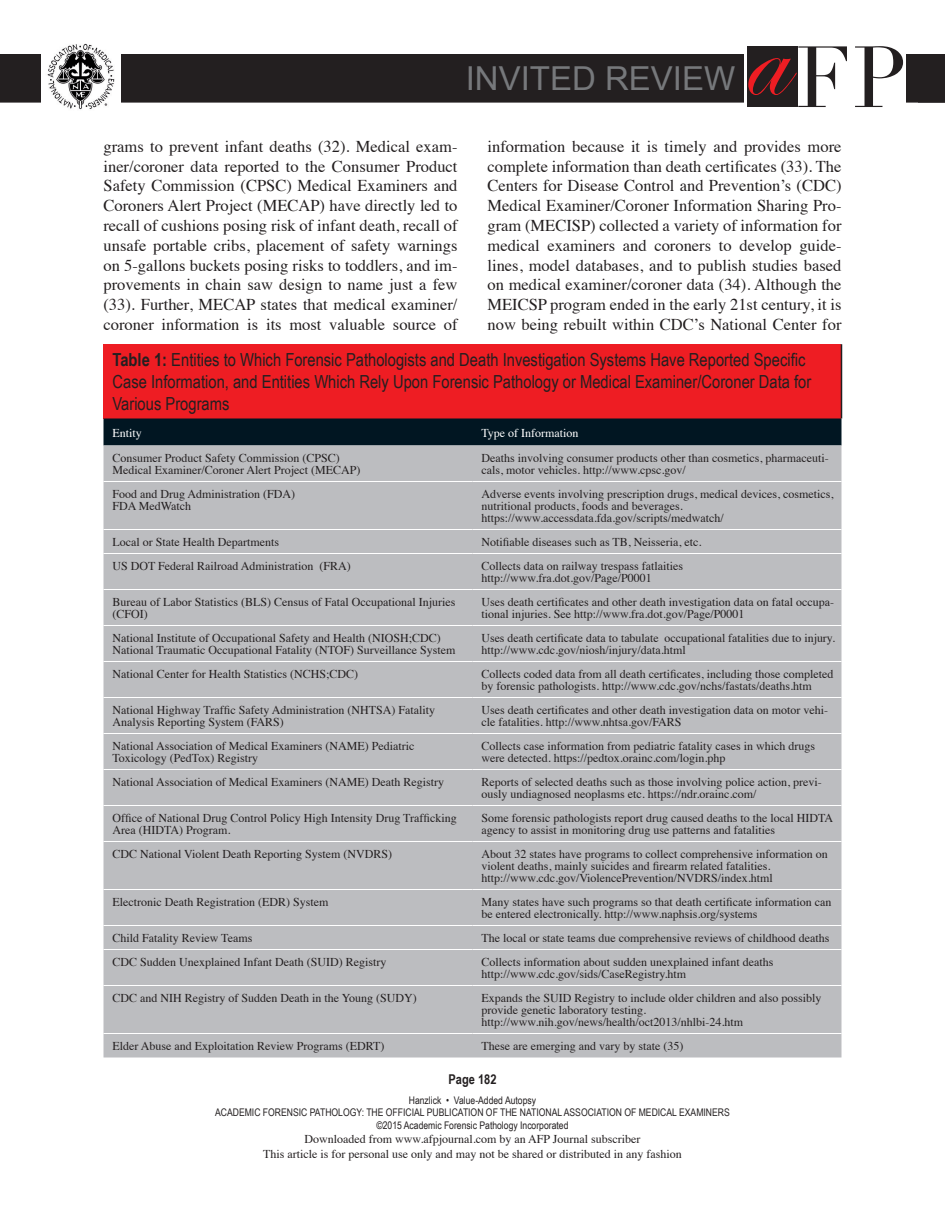
<style>
.page{position:relative;width:945px;height:1215px;background:#fff}
.page>*{position:absolute;margin:0;border:0;box-sizing:border-box;transform-origin:0 0}
.t1{font:33px "Arial";color:#76787b}
.t2{font:18px/21.6px "Arial Narrow";color:#231f20}
.t3{font:16.5px/19.8px "Times";color:#231f20;text-align:justify}
.t4{font:700 13.5px "Arial Narrow";color:#231f20}
.t5{font:12px/12px "Times";color:#231f20}
.t6{font:12px "Times";color:#fff}
.t7{font:10.5px/12.6px "Arial Narrow";color:#231f20;text-align:center}
.s1{font-weight:700}
</style>
<div class="page">
<div style="left:1px;top:55px;width:943px;height:47px;background:#231f20"></div>
<div style="left:0;top:54px;width:945px;height:49px;border:2px solid #231f20"></div>
<div style="left:41px;top:37px;width:80px;height:79px;background:#fff"></div>
<div style="left:744px;top:44px;width:161px;height:69px;background:#fff"></div>
<div style="left:747px;top:46px;width:50px;height:61px;background:#231f20"></div>
<svg style="left:855px;top:46px;width:48px;height:61px"></svg>
<svg style="left:748px;top:46px;width:99px;height:61px"></svg>
<img style="left:47px;top:43px;width:68px;height:67px">
<svg style="left:918px;top:54px;width:27px;height:49px"></svg>
<div style="left:104px;top:344px;width:738px;height:74px;background:#ee1d23"></div>
<svg style="left:104px;top:418px;width:738px;height:28px;background:#0a1b26"></svg>
<div style="left:104px;top:446px;width:738px;height:612px;background:#bcbdc0"></div>
<hr style="left:841px;top:344px;width:1px;height:74px;background:#231f20">
<hr style="left:104px;top:481px;width:368px;height:1px;background:#fff">
<hr style="left:472px;top:481px;width:370px;height:1px;background:#fff">
<hr style="left:104px;top:529px;width:368px;height:1px;background:#fff">
<hr style="left:472px;top:529px;width:370px;height:1px;background:#fff">
<hr style="left:104px;top:553px;width:368px;height:1px;background:#fff">
<hr style="left:472px;top:553px;width:370px;height:1px;background:#fff">
<hr style="left:104px;top:589px;width:368px;height:1px;background:#fff">
<hr style="left:472px;top:589px;width:370px;height:1px;background:#fff">
<hr style="left:104px;top:625px;width:368px;height:1px;background:#fff">
<hr style="left:472px;top:625px;width:370px;height:1px;background:#fff">
<hr style="left:104px;top:661px;width:368px;height:1px;background:#fff">
<hr style="left:472px;top:661px;width:370px;height:1px;background:#fff">
<hr style="left:104px;top:697px;width:368px;height:1px;background:#fff">
<hr style="left:472px;top:697px;width:370px;height:1px;background:#fff">
<hr style="left:104px;top:733px;width:368px;height:1px;background:#fff">
<hr style="left:472px;top:733px;width:370px;height:1px;background:#fff">
<hr style="left:104px;top:769px;width:368px;height:1px;background:#fff">
<hr style="left:472px;top:769px;width:370px;height:1px;background:#fff">
<hr style="left:104px;top:805px;width:368px;height:1px;background:#fff">
<hr style="left:472px;top:805px;width:370px;height:1px;background:#fff">
<hr style="left:104px;top:841px;width:368px;height:1px;background:#fff">
<hr style="left:472px;top:841px;width:370px;height:1px;background:#fff">
<hr style="left:104px;top:889px;width:368px;height:1px;background:#fff">
<hr style="left:472px;top:889px;width:370px;height:1px;background:#fff">
<hr style="left:104px;top:925px;width:368px;height:1px;background:#fff">
<hr style="left:472px;top:925px;width:370px;height:1px;background:#fff">
<hr style="left:104px;top:949px;width:368px;height:1px;background:#fff">
<hr style="left:472px;top:949px;width:370px;height:1px;background:#fff">
<hr style="left:104px;top:985px;width:368px;height:1px;background:#fff">
<hr style="left:472px;top:985px;width:370px;height:1px;background:#fff">
<hr style="left:104px;top:1033px;width:368px;height:1px;background:#fff">
<hr style="left:472px;top:1033px;width:370px;height:1px;background:#fff">
<h1 class="t1" style="left:466px;top:57px;width:271px">INVITED REVIEW</h1>
<p class="t3" style="left:104px;top:135px;width:356px">grams to prevent infant deaths (32). Medical exam&shy;iner/coroner data reported to the Consumer Product Safety Commission (CPSC) Medical Examiners and Coroners Alert Project (MECAP) have directly led to recall of cushions posing risk of infant death, recall of unsafe portable cribs, placement of safety warnings on 5-gallons buckets posing risks to toddlers, and im&shy;provements in chain saw design to name just a few (33). Further, MECAP states that medical examiner/ coroner information is its most valuable source of</p>
<p class="t3" style="left:488px;top:135px;width:356px">information because it is timely and provides more complete information than death certificates (33). The Centers for Disease Control and Prevention’s (CDC)<br>Medical Examiner/Coroner Information Sharing Pro&shy;gram (MECISP) collected a variety of information for medical examiners and coroners to develop guide&shy;lines, model databases, and to publish studies based on medical examiner/coroner data (34). Although the MEICSP program ended in the early 21st century, it is now being rebuilt within CDC’s National Center for</p>
<h2 class="t2" style="left:112px;top:348px;width:700px"><span class="s1">Table 1:</span> Entities to Which Forensic Pathologists and Death Investigation Systems Have Reported Specific<br>Case Information, and Entities Which Rely Upon Forensic Pathology or Medical Examiner/Coroner Data for<br>Various Programs</h2>
<p class="t6" style="left:112px;top:421px;width:31px">Entity</p>
<p class="t6" style="left:482px;top:421px;width:99px">Type of Information</p>
<p class="t5" style="left:112px;top:451px;width:249px">Consumer Product Safety Commission (CPSC)<br>Medical Examiner/Coroner Alert Project (MECAP)</p>
<p class="t5" style="left:482px;top:451px;width:349px">Deaths involving consumer products other than cosmetics, pharmaceuti&shy;cals, motor vehicles. http://www.cpsc.gov/</p>
<p class="t5" style="left:112px;top:487px;width:184px">Food and Drug Administration (FDA)<br>FDA MedWatch</p>
<p class="t5" style="left:482px;top:487px;width:353px">Adverse events involving prescription drugs, medical devices, cosmetics, nutritional products, foods and beverages. https://www.accessdata.fda.gov/scripts/medwatch/</p>
<p class="t5" style="left:113px;top:535px;width:168px">Local or State Health Departments</p>
<p class="t5" style="left:482px;top:535px;width:222px">Notifiable diseases such as TB, Neisseria, etc.</p>
<p class="t5" style="left:113px;top:559px;width:240px">US DOT Federal Railroad Administration (FRA)</p>
<p class="t5" style="left:482px;top:559px;width:203px">Collects data on railway trespass fatlaities http://www.fra.dot.gov/Page/P0001</p>
<p class="t5" style="left:113px;top:595px;width:344px">Bureau of Labor Statistics (BLS) Census of Fatal Occupational Injuries (CFOI)</p>
<p class="t5" style="left:482px;top:595px;width:354px">Uses death certificates and other death investigation data on fatal occupa&shy;tional injuries. See http://www.fra.dot.gov/Page/P0001</p>
<p class="t5" style="left:113px;top:631px;width:345px">National Institute of Occupational Safety and Health (NIOSH;CDC)<br>National Traumatic Occupational Fatality (NTOF) Surveillance System</p>
<p class="t5" style="left:481px;top:631px;width:355px">Uses death certificate data to tabulate occupational fatalities due to injury. http://www.cdc.gov/niosh/injury/data.html</p>
<p class="t5" style="left:112px;top:667px;width:247px">National Center for Health Statistics (NCHS;CDC)</p>
<p class="t5" style="left:481px;top:667px;width:353px">Collects coded data from all death certificates, including those completed by forensic pathologists. http://www.cdc.gov/nchs/fastats/deaths.htm</p>
<p class="t5" style="left:112px;top:703px;width:324px">National Highway Traffic Safety Administration (NHTSA) Fatality<br>Analysis Reporting System (FARS)</p>
<p class="t5" style="left:481px;top:703px;width:348px">Uses death certificates and other death investigation data on motor vehi&shy;cle fatalities. http://www.nhtsa.gov/FARS</p>
<p class="t5" style="left:112px;top:739px;width:303px">National Association of Medical Examiners (NAME) Pediatric<br>Toxicology (PedTox) Registry</p>
<p class="t5" style="left:481px;top:739px;width:335px">Collects case information from pediatric fatality cases in which drugs were detected. https://pedtox.orainc.com/login.php</p>
<p class="t5" style="left:112px;top:775px;width:333px">National Association of Medical Examiners (NAME) Death Registry</p>
<p class="t5" style="left:481px;top:775px;width:342px">Reports of selected deaths such as those involving police action, previ&shy;ously undiagnosed neoplasms etc. https://ndr.orainc.com/</p>
<p class="t5" style="left:112px;top:811px;width:346px">Office of National Drug Control Policy High Intensity Drug Trafficking<br>Area (HIDTA) Program.</p>
<p class="t5" style="left:481px;top:811px;width:353px">Some forensic pathologists report drug caused deaths to the local HIDTA agency to assist in monitoring drug use patterns and fatalities</p>
<p class="t5" style="left:112px;top:847px;width:281px">CDC National Violent Death Reporting System (NVDRS)</p>
<p class="t5" style="left:481px;top:847px;width:348px">About 32 states have programs to collect comprehensive information on violent deaths, mainly suicides and firearm related fatalities. http://www.cdc.gov/ViolencePrevention/NVDRS/index.html</p>
<p class="t5" style="left:112px;top:895px;width:217px">Electronic Death Registration (EDR) System</p>
<p class="t5" style="left:481px;top:895px;width:351px">Many states have such programs so that death certificate information can be entered electronically. http://www.naphsis.org/systems</p>
<p class="t5" style="left:112px;top:931px;width:141px">Child Fatality Review Teams</p>
<p class="t5" style="left:481px;top:931px;width:349px">The local or state teams due comprehensive reviews of childhood deaths</p>
<p class="t5" style="left:112px;top:955px;width:275px">CDC Sudden Unexplained Infant Death (SUID) Registry</p>
<p class="t5" style="left:481px;top:955px;width:293px">Collects information about sudden unexplained infant deaths http://www.cdc.gov/sids/CaseRegistry.htm</p>
<p class="t5" style="left:112px;top:991px;width:306px">CDC and NIH Registry of Sudden Death in the Young (SUDY)</p>
<p class="t5" style="left:481px;top:991px;width:341px">Expands the SUID Registry to include older children and also possibly provide genetic laboratory testing. http://www.nih.gov/news/health/oct2013/nhlbi-24.htm</p>
<p class="t5" style="left:112px;top:1039px;width:273px">Elder Abuse and Exploitation Review Programs (EDRT)</p>
<p class="t5" style="left:481px;top:1039px;width:204px">These are emerging and vary by state (35)</p>
<p class="t4" style="left:448px;top:1069px;width:50px">Page 182</p>
<p class="t7" style="left:215px;top:1093px;width:516px">Hanzlick • Value-Added Autopsy<br>ACADEMIC FORENSIC PATHOLOGY: THE OFFICIAL PUBLICATION OF THE NATIONAL ASSOCIATION OF MEDICAL EXAMINERS ©2015 Academic Forensic Pathology Incorporated</p>
<p class="t5" style="left:263px;top:1131px;width:420px;line-height:14.4px;text-align:center">Downloaded from www.afpjournal.com by an AFP Journal subscriber<br>This article is for personal use only and may not be shared or distributed in any fashion</p>
</div>
